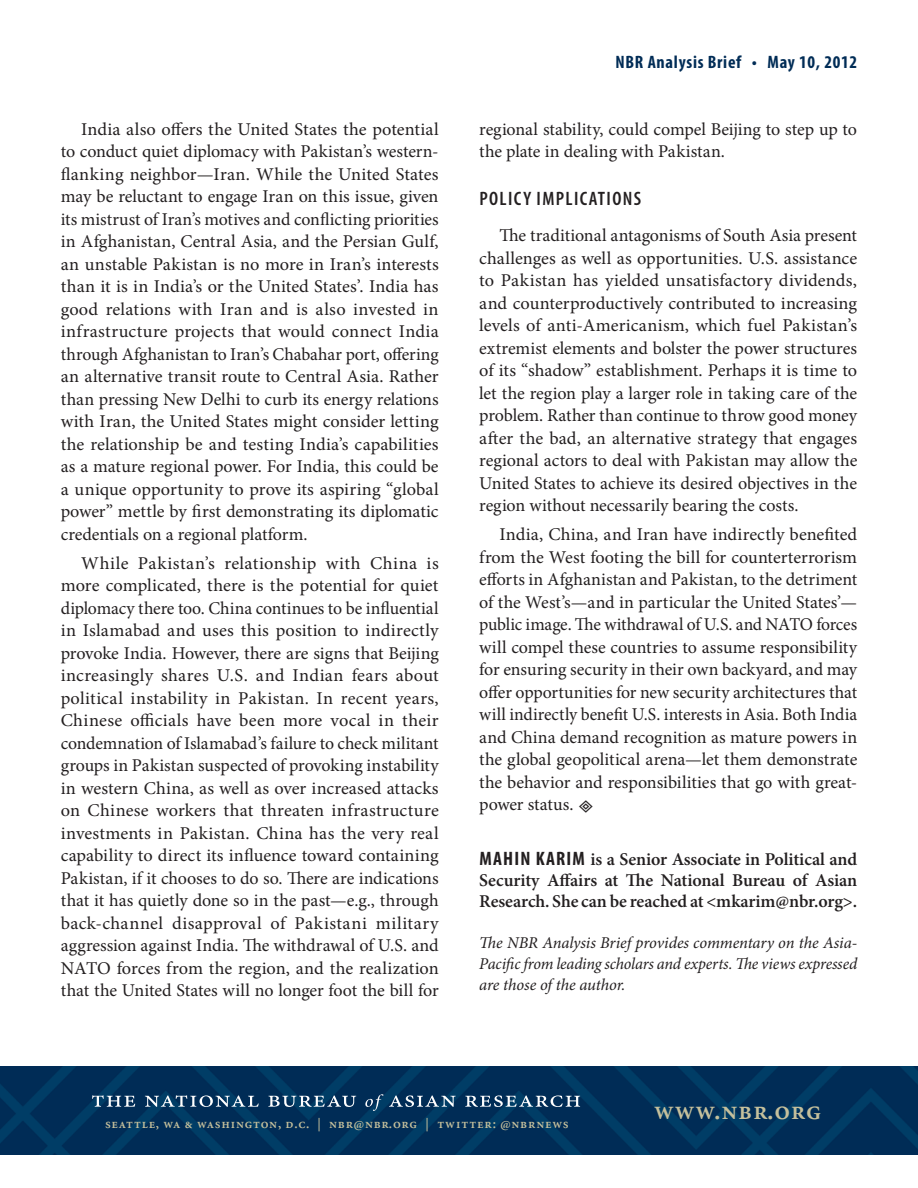
<style>
.page{position:relative;width:918px;height:1188px;background:#fff}
.page>*{position:absolute;margin:0;border:0;box-sizing:border-box;transform-origin:0 0}
.t1{font:27px "Minion Semibold SC";letter-spacing:.03em;color:#c5c09c}
.AB__Heading{font:600 condensed 19.5px "Myriad Pro";letter-spacing:.07em;color:#231f20}
.AB__Text{font:18px/22.5px "Minion Pro";letter-spacing:-.005em;color:#231f20;text-align:justify}
.AB__Author_Bio{font:600 18px/21px "Minion Pro";letter-spacing:-.005em;color:#231f20;text-align:justify}
.t2{font:700 condensed 18px "Myriad Pro";letter-spacing:.04em;color:#002c56}
.AB__Closing_Text{font:italic 16.5px/21px "Minion Pro";letter-spacing:-.01em;color:#231f20;text-align:justify}
.t3{font:13.5px "Minion Semibold SC";letter-spacing:.06em;color:#c5c09c}
.s1{font-family:"Myriad Pro";font-weight:700;font-stretch:condensed;font-size:19.5px}
</style>
<div class="page">
<img style="left:0;top:1066px;width:918px;height:88px">
<svg style="left:92px;top:1095px;width:43px;height:12px"></svg>
<svg style="left:145px;top:1095px;width:114px;height:12px"></svg>
<svg style="left:268px;top:1095px;width:88px;height:12px"></svg>
<svg style="left:365px;top:1094px;width:91px;height:17px;background:#2b5476"></svg>
<svg style="left:465px;top:1095px;width:115px;height:12px"></svg>
<p class="AB__Text" style="left:61px;top:118px;width:380px;text-indent:20px">India also offers the United States the potential to conduct quiet diplomacy with Pakistan’s western&shy;flanking neighbor—Iran. While the United States may be reluctant to engage Iran on this issue, given its mistrust of Iran’s motives and conflicting priorities in Afghanistan, Central Asia, and the Persian Gulf, an unstable Pakistan is no more in Iran’s interests than it is in India’s or the United States’. India has good relations with Iran and is also invested in infrastructure projects that would connect India through Afghanistan to Iran’s Chabahar port, offering an alternative transit route to Central Asia. Rather than pressing New Delhi to curb its energy relations with Iran, the United States might consider letting the relationship be and testing India’s capabilities as a mature regional power. For India, this could be a unique opportunity to prove its aspiring “global power” mettle by first demonstrating its diplomatic credentials on a regional platform.</p>
<p class="AB__Text" style="left:61px;top:552px;width:380px;text-indent:20px">While Pakistan’s relationship with China is more complicated, there is the potential for quiet diplomacy there too. China continues to be influential in Islamabad and uses this position to indirectly provoke India. However, there are signs that Beijing increasingly shares U.S. and Indian fears about political instability in Pakistan. In recent years, Chinese officials have been more vocal in their condemnation of Islamabad’s failure to check militant groups in Pakistan suspected of provoking instability in western China, as well as over increased attacks on Chinese workers that threaten infrastructure investments in Pakistan. China has the very real capability to direct its influence toward containing Pakistan, if it chooses to do so. There are indications that it has quietly done so in the past—e.g., through back-channel disapproval of Pakistani military aggression against India. The withdrawal of U.S. and NATO forces from the region, and the realization that the United States will no longer foot the bill for</p>
<p class="t2" style="left:616px;top:50px;width:243px">NBR Analysis Brief • May 10, 2012</p>
<p class="AB__Text" style="left:479px;top:118px;width:379px">regional stability, could compel Beijing to step up to the plate in dealing with Pakistan.</p>
<p class="AB__Heading" style="left:479px;top:187px;width:163px">POLICY IMPLICATIONS</p>
<p class="AB__Text" style="left:479px;top:224px;width:380px;text-indent:20px">The traditional antagonisms of South Asia present challenges as well as opportunities. U.S. assistance to Pakistan has yielded unsatisfactory dividends, and counterproductively contributed to increasing levels of anti-Americanism, which fuel Pakistan’s extremist elements and bolster the power structures of its “shadow” establishment. Perhaps it is time to let the region play a larger role in taking care of the problem. Rather than continue to throw good money after the bad, an alternative strategy that engages regional actors to deal with Pakistan may allow the United States to achieve its desired objectives in the region without necessarily bearing the costs.</p>
<p class="AB__Text" style="left:479px;top:523px;width:380px;text-indent:20px">India, China, and Iran have indirectly benefited from the West footing the bill for counterterrorism efforts in Afghanistan and Pakistan, to the detriment of the West’s—and in particular the United States’— public image. The withdrawal of U.S. and NATO forces will compel these countries to assume responsibility for ensuring security in their own backyard, and may offer opportunities for new security architectures that will indirectly benefit U.S. interests in Asia. Both India and China demand recognition as mature powers in the global geopolitical arena—let them demonstrate the behavior and responsibilities that go with great&shy;power status.</p>
<p class="AB__Author_Bio" style="left:479px;top:849px;width:380px"><span class="s1">MAHIN KARIM</span> is a Senior Associate in Political and Security Affairs at The National Bureau of Asian Research. She can be reached at &lt;mkarim@nbr.org&gt;.</p>
<p class="AB__Closing_Text" style="left:479px;top:933px;width:380px">The NBR Analysis Brief provides commentary on the Asia-Pacific from leading scholars and experts. The views expressed are those of the author.</p>
<p class="t3" style="left:105px;top:1117px;width:465px">seattle, wa &amp; washington, d.c. | nbr@nbr.org | twitter: @nbrnews</p>
<h1 class="t1" style="left:654px;top:1097px;width:169px">www.nbr.org</h1>
</div>
